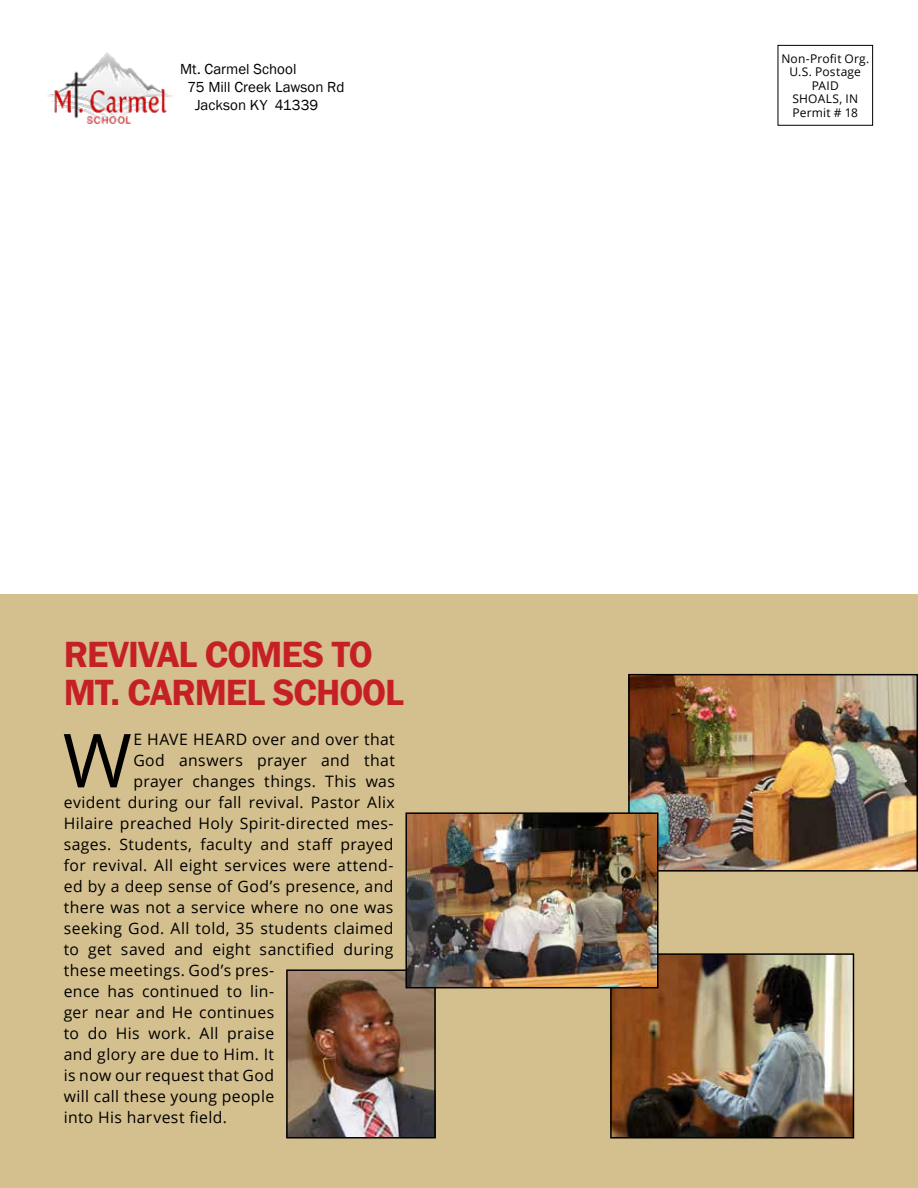
<style>
.page{position:relative;width:918px;height:1188px;background:#fff}
.page>*{position:absolute;margin:0;border:0;box-sizing:border-box;transform-origin:0 0}
.t1{font:74.55px "Open Sans";color:#000}
.t2{font:600 37.5px/37.5px "Franklin Gothic";letter-spacing:-.03em;color:#c62027}
.t3{font:15.75px "Open Sans";letter-spacing:.025em;color:#000}
.t4{font:15px "Franklin Gothic";color:#000}
.t5{font:12px/13.5px "Open Sans";letter-spacing:.015em;color:#000;text-align:center}
</style>
<div class="page">
<div style="left:0;top:594px;width:918px;height:594px;background:#d4bf8e"></div>
<div style="left:778px;top:45px;width:95px;height:81px;border:1px solid #000"></div>
<img style="left:47px;top:52px;width:126px;height:73px">
<img style="left:631px;top:677px;width:284px;height:192px">
<div style="left:628px;top:674px;width:290px;height:198px;border:2px solid #000"></div>
<img style="left:289px;top:972px;width:144px;height:163px">
<div style="left:286px;top:969px;width:150px;height:169px;border:2px solid #000"></div>
<img style="left:613px;top:956px;width:238px;height:179px">
<div style="left:610px;top:953px;width:244px;height:185px;border:2px solid #000"></div>
<img style="left:408px;top:815px;width:247px;height:170px">
<div style="left:405px;top:812px;width:253px;height:176px;border:2px solid #000"></div>
<p class="t4" style="left:180px;top:60px;width:118px">Mt. Carmel School</p>
<p class="t4" style="left:188px;top:78px;width:158px">75 Mill Creek Lawson Rd</p>
<p class="t4" style="left:195px;top:96px;width:125px">Jackson KY 41339</p>
<h2 class="t2" style="left:64px;top:636px;width:342px">REVIVAL COMES TO<br>MT. CARMEL SCHOOL</h2>
<h1 class="t1" style="left:63px;top:709px;width:71px">W</h1>
<p class="t3" style="left:133px;top:729px;width:263px">E HAVE HEARD over and over that</p>
<p class="t3" style="left:133px;top:750px;width:263px">God answers prayer and that</p>
<p class="t3" style="left:133px;top:771px;width:263px">prayer changes things. This was</p>
<p class="t3" style="left:64px;top:792px;width:333px">evident during our fall revival. Pastor Alix</p>
<p class="t3" style="left:64px;top:813px;width:331px">Hilaire preached Holy Spirit-directed mes-</p>
<p class="t3" style="left:64px;top:834px;width:331px">sages. Students, faculty and staff prayed</p>
<p class="t3" style="left:64px;top:855px;width:331px">for revival. All eight services were attend-</p>
<p class="t3" style="left:64px;top:876px;width:331px">ed by a deep sense of God’s presence, and</p>
<p class="t3" style="left:64px;top:897px;width:331px">there was not a service where no one was</p>
<p class="t3" style="left:64px;top:918px;width:331px">seeking God. All told, 35 students claimed</p>
<p class="t3" style="left:64px;top:939px;width:331px">to get saved and eight sanctified during</p>
<p class="t3" style="left:64px;top:960px;width:212px">these meetings. God’s pres-</p>
<p class="t3" style="left:64px;top:981px;width:212px">ence has continued to lin-</p>
<p class="t3" style="left:64px;top:1002px;width:212px">ger near and He continues</p>
<p class="t3" style="left:64px;top:1023px;width:212px">to do His work. All praise</p>
<p class="t3" style="left:64px;top:1044px;width:212px">and glory are due to Him. It</p>
<p class="t3" style="left:64px;top:1065px;width:212px">is now our request that God</p>
<p class="t3" style="left:64px;top:1086px;width:212px">will call these young people</p>
<p class="t3" style="left:64px;top:1107px;width:165px">into His harvest field.</p>
<p class="t5" style="left:781px;top:51px;width:89px">Non-Profit Org.<br>U.S. Postage<br>PAID<br>SHOALS, IN<br>Permit # 18</p>
</div>
